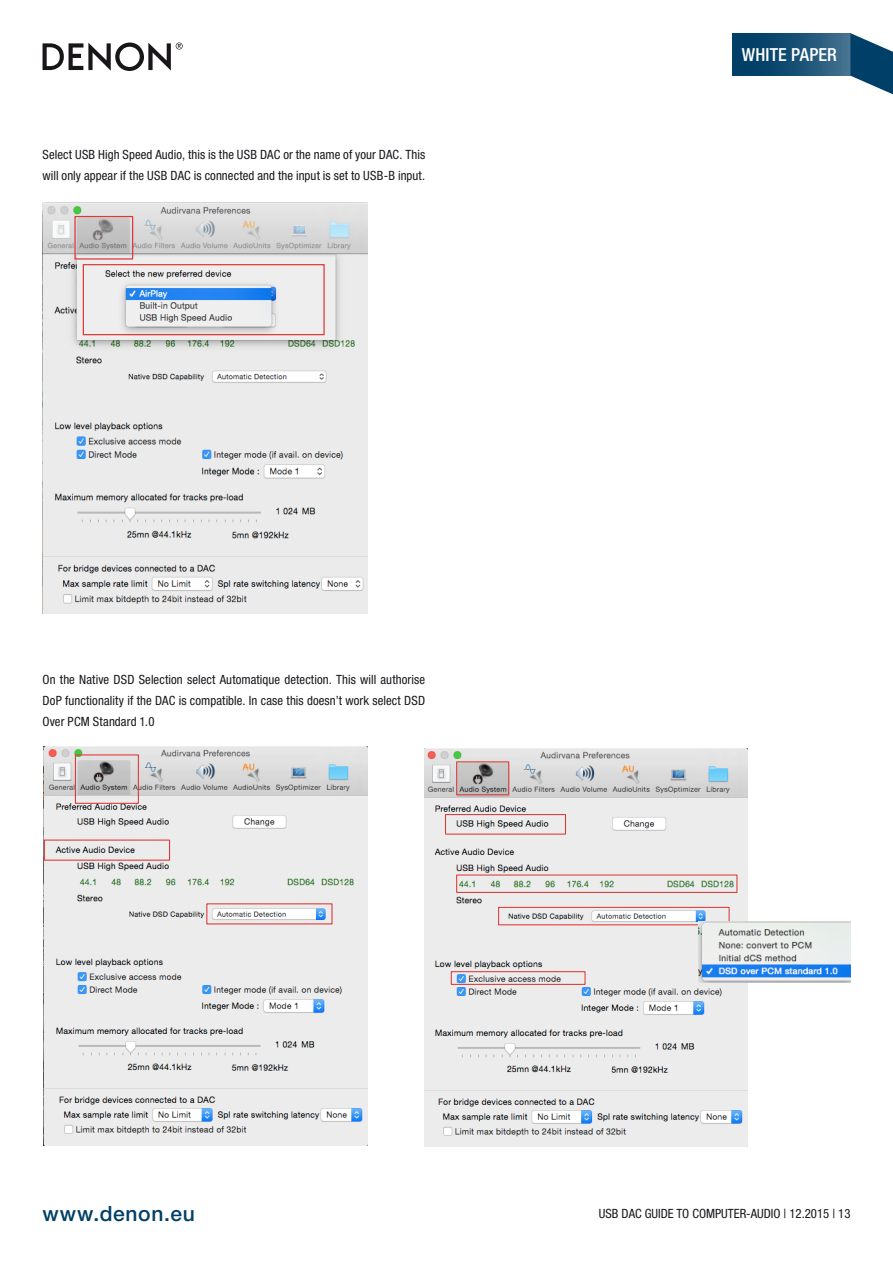
<style>
.page{position:relative;width:893px;height:1263px;background:#fff}
.page>*{position:absolute;margin:0;border:0;box-sizing:border-box;transform-origin:0 0}
.t1{font:500 21px "Helvetica Neue LTW1 G";letter-spacing:.03em;color:#003f67}
.t2{font:500 condensed 18px "Helvetica Neue LTW1 G";letter-spacing:.005em;color:#fff}
.t3{font:condensed 12.75px/21px "Helvetica Neue LTW1 G";letter-spacing:.005em;color:#1a171c}
</style>
<div class="page">
<svg style="left:43px;top:43px;width:140px;height:28px"></svg>
<svg style="left:850px;top:33px;width:43px;height:62px"></svg>
<div style="left:732px;top:33px;width:118px;height:43px;background:linear-gradient(to right,#00355f,#3e6d8b)"></div>
<img style="left:43px;top:747px;width:325px;height:398px">
<div style="left:75px;top:754px;width:64px;height:50px;border:1px solid #dd3937"></div>
<div style="left:206px;top:903px;width:127px;height:21px;border:1px solid #dd3937"></div>
<div style="left:44px;top:839px;width:126px;height:22px;border:1px solid #dd3937"></div>
<img style="left:43px;top:202px;width:325px;height:412px">
<div style="left:83px;top:264px;width:242px;height:71px;border:1px solid #dd3937"></div>
<div style="left:74px;top:216px;width:59px;height:44px;border:1px solid #dd3937"></div>
<img style="left:425px;top:748px;width:323px;height:398px">
<div style="left:456px;top:761px;width:53px;height:34px;border:1px solid #dd3937"></div>
<div style="left:451px;top:971px;width:135px;height:14px;border:1px solid #dd3937"></div>
<div style="left:445px;top:814px;width:121px;height:21px;border:1px solid #dd3937"></div>
<div style="left:498px;top:907px;width:232px;height:18px;border:1px solid #dd3937"></div>
<div style="left:456px;top:874px;width:281px;height:19px;border:1px solid #dd3937"></div>
<img style="left:699px;top:921px;width:151px;height:61px">
<p class="t3" style="left:43px;top:144px;width:384px">Select USB High Speed Audio, this is the USB DAC or the name of your DAC. This will only appear if the USB DAC is connected and the input is set to USB-B input.</p>
<h2 class="t2" style="left:742px;top:43px;width:96px">WHITE PAPER</h2>
<p class="t3" style="left:43px;top:669px;width:384px;text-align:justify">On the Native DSD Selection select Automatique detection. This will authorise DoP functionality if the DAC is compatible. In case this doesn’t work select DSD Over PCM Standard 1.0</p>
<h1 class="t1" style="left:43px;top:1200px;width:154px">www.denon.eu</h1>
<p class="t3" style="left:599px;top:1203px;width:253px">USB DAC GUIDE TO COMPUTER-AUDIO | 12.2015 | 13</p>
</div>
